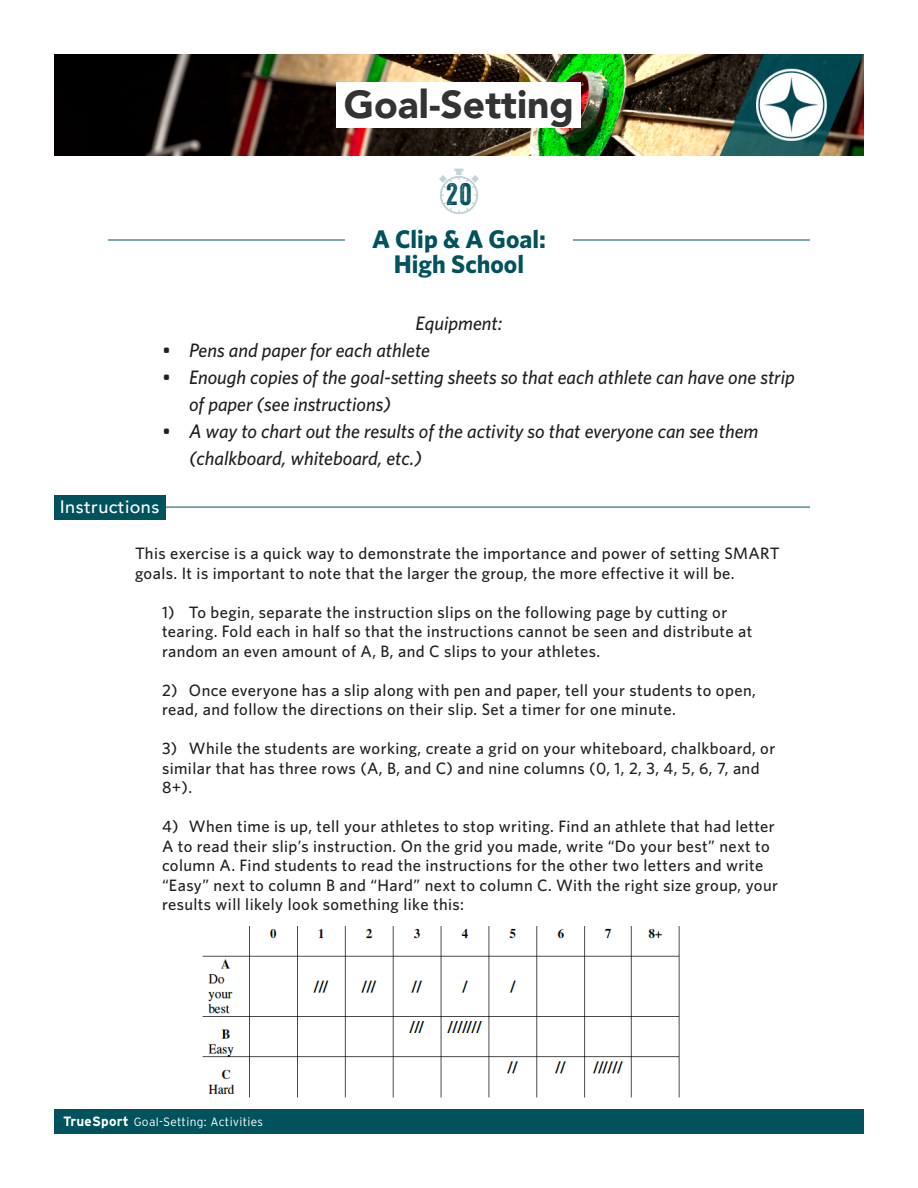
<style>
.page{position:relative;width:918px;height:1188px;background:#fff}
.page>*{position:absolute;margin:0;border:0;box-sizing:border-box;transform-origin:0 0}
.t1{font:900 39px "Avenir";color:#333}
.t2{font:30px "Veneer";color:#00525d}
.t3{font:700 25.5px "Whitney";color:#00525d}
.t4{font:italic 500 19.5px/27px "Whitney";color:#231f20}
.t5{font:500 18px "Avenir";letter-spacing:.025em;color:#fff}
.t6{font:500 16.5px/19.5px "Whitney";letter-spacing:.025em;color:#231f20}
.t7{font:300 12px "Interstate";letter-spacing:.025em;color:#fff}
.s1{font-weight:700;font-size:13.5px}
</style>
<div class="page">
<div style="left:54px;top:1109px;width:810px;height:25px;background:#00525d"></div>
<div style="left:54px;top:495px;width:111px;height:24px;background:#00525d"></div>
<hr style="left:153px;top:507px;width:657px;height:1px;background:#00525d">
<hr style="left:108px;top:240px;width:702px;height:1px;background:#00525d">
<div style="left:345px;top:228px;width:228px;height:53px;background:#fff"></div>
<svg style="left:439px;top:169px;width:40px;height:45px"></svg>
<img style="left:54px;top:54px;width:810px;height:101px">
<div style="left:337px;top:82px;width:244px;height:46px;background:#fff"></div>
<img style="left:202px;top:926px;width:478px;height:172px">
<p class="t1" style="left:344px;top:71px;width:232px">Goal-Setting</p>
<p class="t2" style="left:446px;top:176px;width:27px">20</p>
<p class="t3" style="left:372px;top:222px;width:175px">A Clip &amp; A Goal:</p>
<p class="t3" style="left:394px;top:247px;width:132px">High School</p>
<p class="t4" style="left:416px;top:309px;width:88px">Equipment:</p>
<p class="t4" style="left:162px;top:336px;width:270px">• Pens and paper for each athlete</p>
<p class="t4" style="left:189px;top:363px;width:607px;text-indent:-27px">• Enough copies of the goal-setting sheets so that each athlete can have one strip of paper (see instructions)</p>
<p class="t4" style="left:189px;top:417px;width:571px;text-indent:-27px">• A way to chart out the results of the activity so that everyone can see them (chalkboard, whiteboard, etc.)</p>
<p class="t5" style="left:60px;top:491px;width:101px">Instructions</p>
<p class="t6" style="left:135px;top:544px;width:646px">This exercise is a quick way to demonstrate the importance and power of setting SMART goals. It is important to note that the larger the group, the more effective it will be.</p>
<p class="t6" style="left:162px;top:602px;width:592px">1) To begin, separate the instruction slips on the following page by cutting or tearing. Fold each in half so that the instructions cannot be seen and distribute at random an even amount of A, B, and C slips to your athletes.</p>
<p class="t6" style="left:162px;top:680px;width:595px">2) Once everyone has a slip along with pen and paper, tell your students to open, read, and follow the directions on their slip. Set a timer for one minute.</p>
<p class="t6" style="left:162px;top:739px;width:615px">3) While the students are working, create a grid on your whiteboard, chalkboard, or similar that has three rows (A, B, and C) and nine columns (0, 1, 2, 3, 4, 5, 6, 7, and<br>8+).</p>
<p class="t6" style="left:162px;top:817px;width:618px">4) When time is up, tell your athletes to stop writing. Find an athlete that had letter A to read their slip’s instruction. On the grid you made, write “Do your best” next to column A. Find students to read the instructions for the other two letters and write “Easy” next to column B and “Hard” next to column C. With the right size group, your results will likely look something like this:</p>
<p class="t7" style="left:63px;top:1115px;width:202px"><span class="s1">TrueSport</span> Goal-Setting: Activities</p>
</div>
